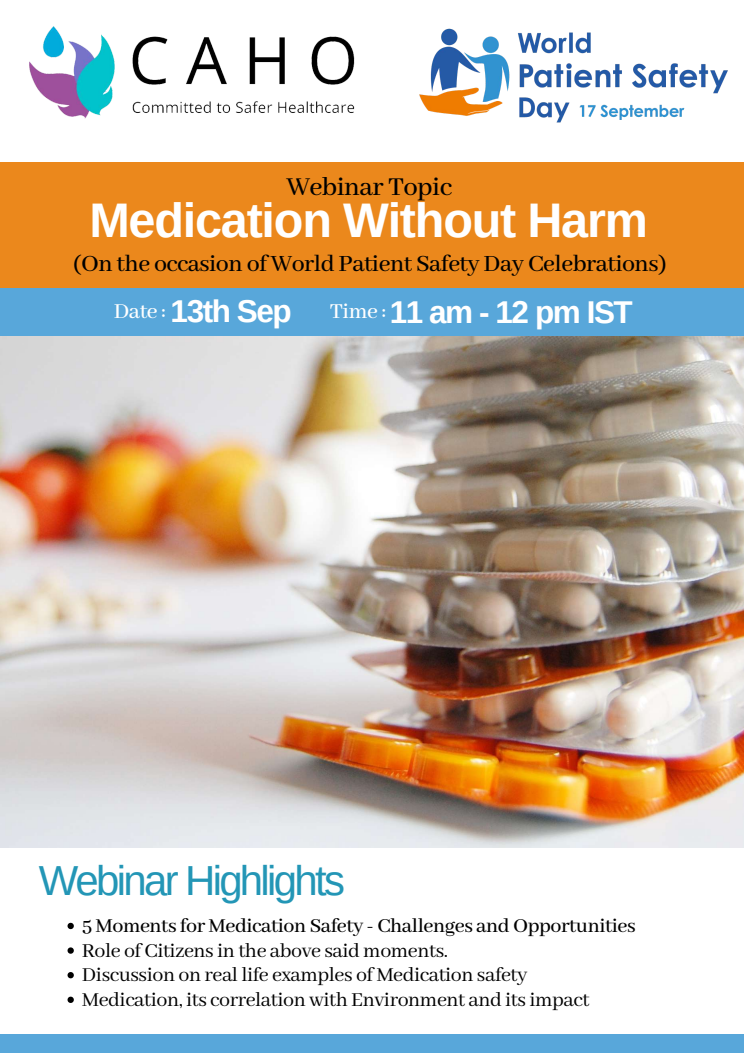
<style>
.page{position:relative;width:744px;height:1053px;background:#fff}
.page>*{position:absolute;margin:0;border:0;box-sizing:border-box;transform-origin:0 0}
.t1{font:700 48.56px "Arimo";letter-spacing:-.025em;color:#fff}
.t2{font:41.96px "Arimo";letter-spacing:-.065em;color:#2396b6}
.t3{font:700 31.52px "Arimo";letter-spacing:-.045em;color:#fff}
.t4{font:500 28.76px "Abhaya Libre";letter-spacing:-.02em;color:#000}
.t5{font:500 25.96px "Abhaya Libre";letter-spacing:-.02em;color:#000}
.t6{font:22px/24.6px "Abhaya Libre";letter-spacing:-.02em;color:#000}
.t7{font:500 22px "Abhaya Libre";letter-spacing:-.02em;color:#000}
</style>
<div class="page">
<img style="left:29px;top:26px;width:326px;height:93px">
<div style="left:0;top:161px;width:744px;height:128px;background:#eb881c"></div>
<img style="left:419px;top:28px;width:309px;height:95px">
<div style="left:0;top:288px;width:744px;height:49px;background:#58a7da"></div>
<img style="left:0;top:336px;width:744px;height:511px">
<svg style="left:68px;top:922px;width:6px;height:7px"></svg>
<svg style="left:68px;top:947px;width:6px;height:6px"></svg>
<svg style="left:68px;top:972px;width:6px;height:6px"></svg>
<svg style="left:68px;top:996px;width:6px;height:6px"></svg>
<div style="left:0;top:1034px;width:744px;height:18px;background:#58a7da"></div>
<h3 class="t4" style="left:286px;top:171px;width:167px">Webinar Topic</h3>
<h1 class="t1" style="left:89px;top:193px;width:560px">Medication Without Harm</h1>
<p class="t5" style="left:73px;top:249px;width:595px">(On the occasion of World Patient Safety Day Celebrations)</p>
<h3 class="t3" style="left:114px;top:295px;width:521px"><sup>Date</sup> <sup>:</sup> 13th Sep <sup>Time</sup> <sup>:</sup> 11 am - 12 pm IST</h3>
<h2 class="t2" style="left:39px;top:857px;width:308px">Webinar Highlights</h2>
<p class="t7" style="left:82px;top:913px;width:555px">5 Moments for Medication Safety - Challenges and Opportunities</p>
<p class="t6" style="left:82px;top:938px;width:509px">Role of Citizens in the above said moments.<br>Discussion on real life examples of Medication safety<br>Medication, its correlation with Environment and its impact</p>
</div>
